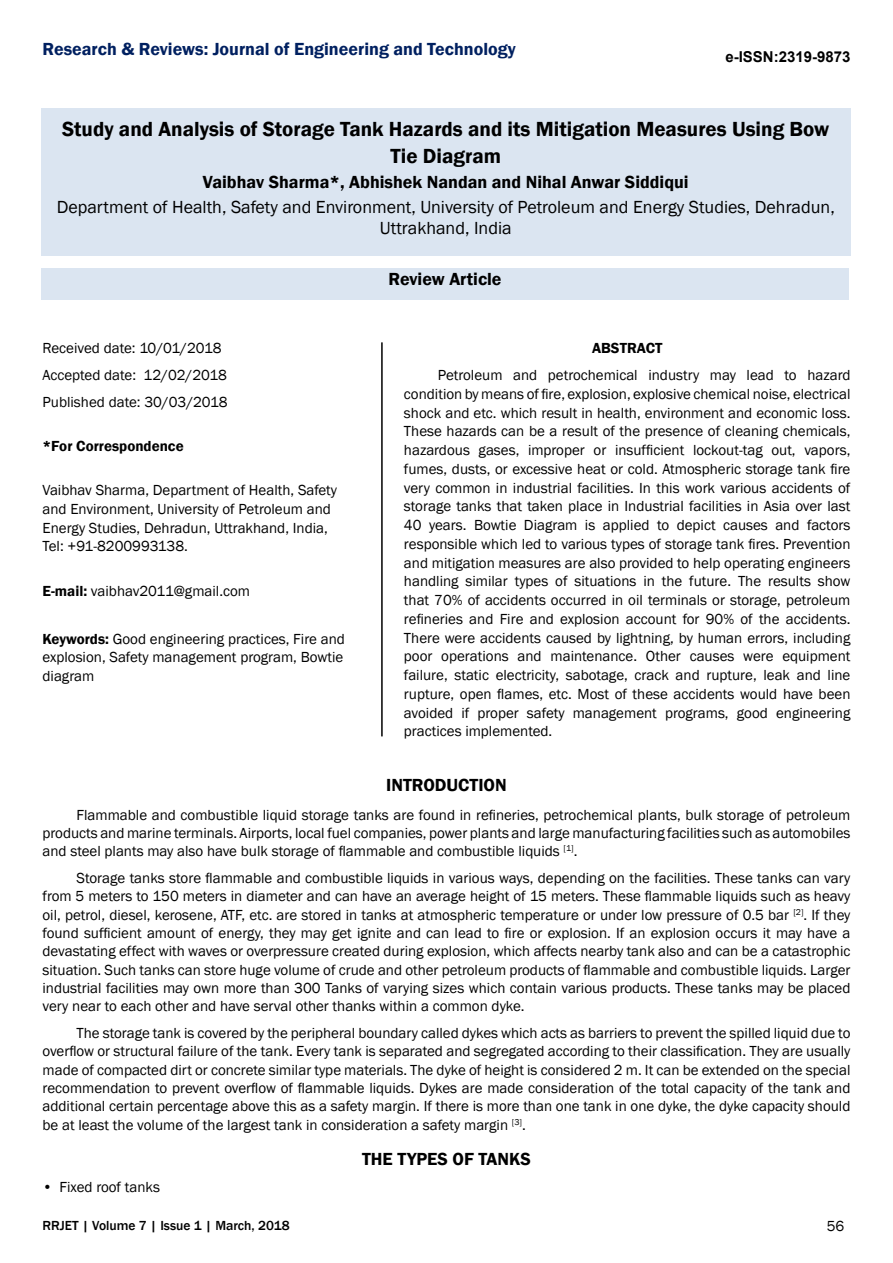
<style>
.page{position:relative;width:893px;height:1263px;background:#fff}
.page>*{position:absolute;margin:0;border:0;box-sizing:border-box;transform-origin:0 0}
.t1{font:600 21px/27px "Franklin Gothic";color:#000;text-align:center}
.t2{font:18px/21px "Franklin Gothic";color:#000;text-align:center}
.t3{font:600 18px "Franklin Gothic";color:#000}
.t4{font:600 18px "Franklin Gothic";color:#002060}
.t5{font:15px/18.8px "Franklin Gothic";color:#000;text-align:justify}
.t6{font:600 15px "Franklin Gothic";color:#000}
.t7{font:700 15px "Arial";color:#000}
.t8{font:500 13.5px "Franklin Gothic";color:#000}
.s1{font-weight:600}
</style>
<div class="page">
<div style="left:41px;top:108px;width:809px;height:147px;background:#dbe5f1"></div>
<div style="left:41px;top:268px;width:808px;height:32px;background:#dbe5f1"></div>
<hr style="left:381px;top:342px;width:2px;height:394px;background:#000">
<p class="t4" style="left:43px;top:38px;width:475px">Research &amp; Reviews: Journal of Engineering and Technology</p>
<p class="t7" style="left:725px;top:47px;width:127px">e-ISSN:2319-9873</p>
<h1 class="t1" style="left:62px;top:115px;width:769px">Study and Analysis of Storage Tank Hazards and its Mitigation Measures Using Bow<br>Tie Diagram</h1>
<p class="t3" style="left:203px;top:171px;width:487px">Vaibhav Sharma*, Abhishek Nandan and Nihal Anwar Siddiqui</p>
<p class="t2" style="left:57px;top:197px;width:780px">Department of Health, Safety and Environment, University of Petroleum and Energy Studies, Dehradun,<br>Uttrakhand, India</p>
<p class="t3" style="left:389px;top:268px;width:115px">Review Article</p>
<p class="t5" style="left:43px;top:335px;width:187px;line-height:27.3px;text-align:left">Received date: 10/01/2018<br>Accepted date: 12/02/2018<br>Published date: 30/03/2018</p>
<p class="t6" style="left:43px;top:437px;width:143px">*For Correspondence</p>
<p class="t5" style="left:43px;top:481px;width:296px;text-align:left">Vaibhav Sharma, Department of Health, Safety and Environment, University of Petroleum and Energy Studies, Dehradun, Uttrakhand, India, Tel: +91-8200993138.</p>
<p class="t5" style="left:43px;top:582px;width:209px"><span class="s1">E-mail:</span> vaibhav2011@gmail.com</p>
<p class="t5" style="left:43px;top:630px;width:304px"><span class="s1">Keywords:</span> Good engineering practices, Fire and explosion, Safety management program, Bowtie diagram</p>
<p class="t6" style="left:592px;top:339px;width:72px">ABSTRACT</p>
<p class="t5" style="left:404px;top:366px;width:448px;text-indent:34px">Petroleum and petrochemical industry may lead to hazard condition by means of fire, explosion, explosive chemical noise, electrical shock and etc. which result in health, environment and economic loss.<br>These hazards can be a result of the presence of cleaning chemicals, hazardous gases, improper or insufficient lockout-tag out, vapors, fumes, dusts, or excessive heat or cold. Atmospheric storage tank fire very common in industrial facilities. In this work various accidents of storage tanks that taken place in Industrial facilities in Asia over last 40 years. Bowtie Diagram is applied to depict causes and factors responsible which led to various types of storage tank fires. Prevention and mitigation measures are also provided to help operating engineers handling similar types of situations in the future. The results show that 70% of accidents occurred in oil terminals or storage, petroleum refineries and Fire and explosion account for 90% of the accidents.<br>There were accidents caused by lightning, by human errors, including poor operations and maintenance. Other causes were equipment failure, static electricity, sabotage, crack and rupture, leak and line rupture, open flames, etc. Most of these accidents would have been avoided if proper safety management programs, good engineering practices implemented.</p>
<p class="t3" style="left:386px;top:774px;width:122px">INTRODUCTION</p>
<p class="t5" style="left:43px;top:806px;width:809px;line-height:18.3px;text-indent:34px">Flammable and combustible liquid storage tanks are found in refineries, petrochemical plants, bulk storage of petroleum products and marine terminals. Airports, local fuel companies, power plants and large manufacturing facilities such as automobiles and steel plants may also have bulk storage of flammable and combustible liquids <sup>[1]</sup>.</p>
<p class="t5" style="left:43px;top:869px;width:809px;line-height:18.3px;text-indent:34px">Storage tanks store flammable and combustible liquids in various ways, depending on the facilities. These tanks can vary from 5 meters to 150 meters in diameter and can have an average height of 15 meters. These flammable liquids such as heavy oil, petrol, diesel, kerosene, ATF, etc. are stored in tanks at atmospheric temperature or under low pressure of 0.5 bar <sup>[2]</sup>. If they found sufficient amount of energy, they may get ignite and can lead to fire or explosion. If an explosion occurs it may have a devastating effect with waves or overpressure created during explosion, which affects nearby tank also and can be a catastrophic situation. Such tanks can store huge volume of crude and other petroleum products of flammable and combustible liquids. Larger industrial facilities may own more than 300 Tanks of varying sizes which contain various products. These tanks may be placed very near to each other and have serval other thanks within a common dyke.</p>
<p class="t5" style="left:43px;top:1024px;width:809px;line-height:18.3px;text-indent:34px">The storage tank is covered by the peripheral boundary called dykes which acts as barriers to prevent the spilled liquid due to overflow or structural failure of the tank. Every tank is separated and segregated according to their classification. They are usually made of compacted dirt or concrete similar type materials. The dyke of height is considered 2 m. It can be extended on the special recommendation to prevent overflow of flammable liquids. Dykes are made consideration of the total capacity of the tank and additional certain percentage above this as a safety margin. If there is more than one tank in one dyke, the dyke capacity should be at least the volume of the largest tank in consideration a safety margin <sup>[3]</sup>.</p>
<p class="t3" style="left:362px;top:1148px;width:170px">THE TYPES OF TANKS</p>
<p class="t5" style="left:43px;top:1178px;width:119px">• Fixed roof tanks</p>
<p class="t8" style="left:43px;top:1217px;width:249px">RRJET | Volume 7 | Issue 1 | March, 2018</p>
<p class="t5" style="left:827px;top:1217px;width:19px">56</p>
</div>
